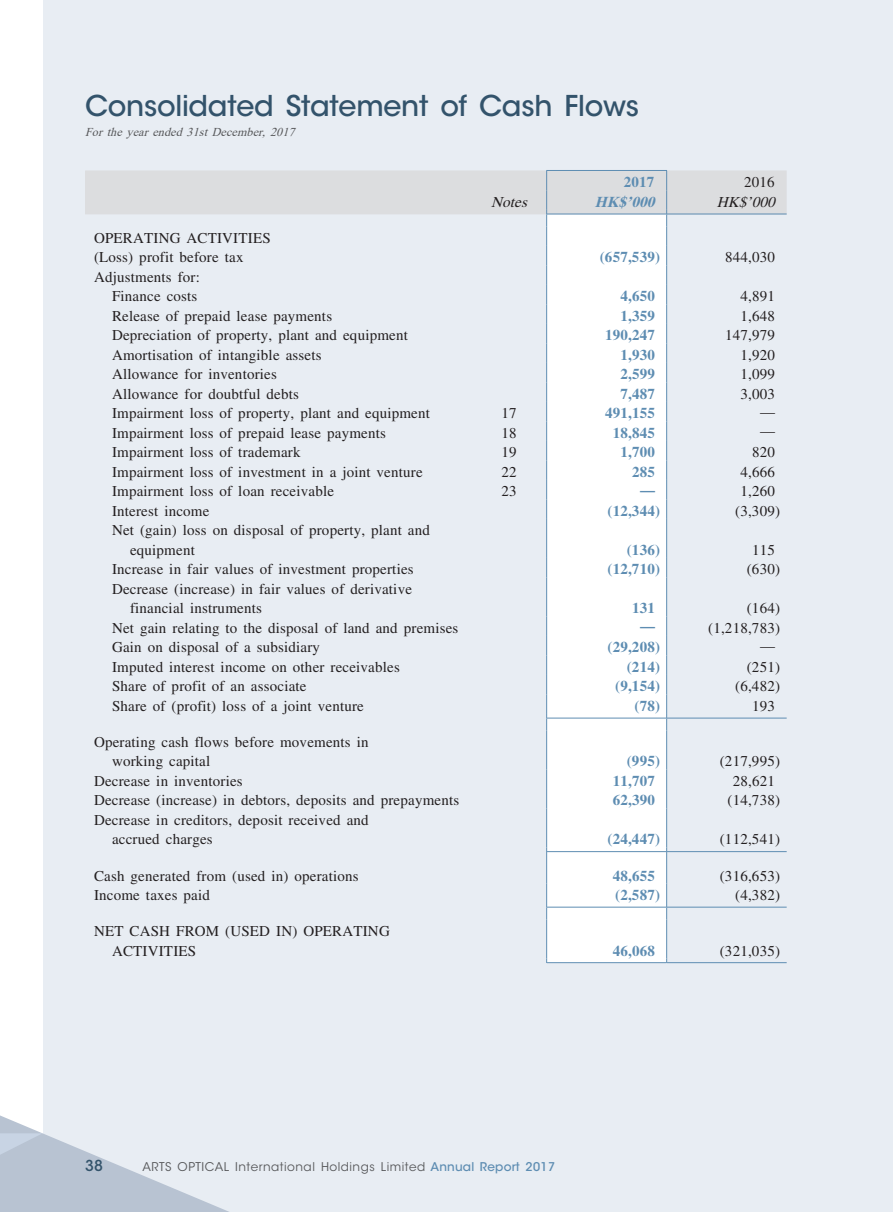
<style>
.page{position:relative;width:893px;height:1212px;background:#e8edf3}
.page>*{position:absolute;margin:0;border:0;box-sizing:border-box;transform-origin:0 0}
.t1{font:500 28.5px "ITC Avant Garde Std";letter-spacing:-.01em;color:#33536b}
._15_Table_Stub{font:15px/19.5px "Times LT Std";letter-spacing:.01em;color:#231f20}
._01_Body_Text{font:15px "Times LT Std";letter-spacing:.01em;color:#231f20}
._01_Body_Text-2{font:700 15px "Times LT Std";letter-spacing:.01em;color:#5e8db2}
._01_Body_Text-3{font:italic 15px "Times LT Std";color:#231f20}
._01_Body_Text-4{font:italic 700 15px "Times LT Std";color:#5e8db2}
.t2{font:500 15px "ITC Avant Garde Std";color:#33536b}
.t3{font:12px "ITC Avant Garde Std";letter-spacing:.04em;color:#57585a}
.t4{font:italic 12px "Times New Roman";color:#57585a}
.s1{font-weight:500;color:#5e8db2}
</style>
<div class="page">
<div style="left:0;top:0;width:43px;height:1212px;background:#fff"></div>
<svg style="left:0;top:1115px;width:229px;height:97px"></svg>
<div style="left:547px;top:519px;width:119px;height:443px;background:#fff"></div>
<hr style="left:546px;top:519px;width:1px;height:39px;background:#5e8db2">
<svg style="left:546px;top:558px;width:1px;height:19px"></svg>
<hr style="left:546px;top:577px;width:1px;height:39px;background:#5e8db2">
<hr style="left:546px;top:730px;width:1px;height:39px;background:#5e8db2">
<svg style="left:546px;top:769px;width:1px;height:39px"></svg>
<hr style="left:546px;top:808px;width:1px;height:39px;background:#5e8db2">
<hr style="left:546px;top:919px;width:1px;height:39px;background:#5e8db2">
<svg style="left:85px;top:170px;width:702px;height:349px"></svg>
<hr style="left:666px;top:519px;width:1px;height:39px;background:#5e8db2">
<svg style="left:666px;top:558px;width:1px;height:19px"></svg>
<hr style="left:666px;top:577px;width:1px;height:39px;background:#5e8db2">
<hr style="left:666px;top:730px;width:1px;height:39px;background:#5e8db2">
<svg style="left:666px;top:769px;width:1px;height:39px"></svg>
<hr style="left:666px;top:808px;width:1px;height:39px;background:#5e8db2">
<hr style="left:666px;top:919px;width:1px;height:39px;background:#5e8db2">
<svg style="left:546px;top:847px;width:1px;height:72px"></svg>
<svg style="left:666px;top:847px;width:1px;height:72px"></svg>
<svg style="left:546px;top:616px;width:1px;height:114px"></svg>
<svg style="left:666px;top:616px;width:1px;height:114px"></svg>
<hr style="left:547px;top:214px;width:119px;height:1px;background:#5e8db2">
<hr style="left:667px;top:214px;width:120px;height:1px;background:#5e8db2">
<hr style="left:547px;top:718px;width:119px;height:1px;background:#5e8db2">
<hr style="left:667px;top:718px;width:120px;height:1px;background:#5e8db2">
<hr style="left:547px;top:851px;width:119px;height:1px;background:#5e8db2">
<hr style="left:667px;top:851px;width:120px;height:1px;background:#5e8db2">
<hr style="left:547px;top:907px;width:119px;height:1px;background:#5e8db2">
<hr style="left:667px;top:907px;width:120px;height:1px;background:#5e8db2">
<hr style="left:547px;top:962px;width:119px;height:1px;background:#5e8db2">
<hr style="left:667px;top:962px;width:120px;height:1px;background:#5e8db2">
<h1 class="t1" style="left:85px;top:88px;width:556px">Consolidated Statement of Cash Flows</h1>
<p class="t4" style="left:85px;top:123px;width:215px">Fortheyearended31stDecember,2017</p>
<p class="_01_Body_Text-2" style="left:624px;top:173px;width:32px">2017</p>
<p class="_01_Body_Text" style="left:744px;top:174px;width:32px">2016</p>
<p class="_01_Body_Text-3" style="left:491px;top:193px;width:42px">Notes</p>
<p class="_01_Body_Text-4" style="left:595px;top:193px;width:66px">HK$’000</p>
<p class="_01_Body_Text-3" style="left:717px;top:193px;width:64px">HK$’000</p>
<p class="_15_Table_Stub" style="left:94px;top:228px;width:178px">OPERATING ACTIVITIES</p>
<p class="_15_Table_Stub" style="left:94px;top:247px;width:151px">(Loss) profit before tax</p>
<p class="_01_Body_Text-2" style="left:600px;top:248px;width:62px">(657,539)</p>
<p class="_01_Body_Text" style="left:725px;top:249px;width:51px">844,030</p>
<p class="_15_Table_Stub" style="left:94px;top:267px;width:107px">Adjustments for:</p>
<p class="_15_Table_Stub" style="left:112px;top:286px;width:87px">Finance costs</p>
<p class="_01_Body_Text-2" style="left:620px;top:287px;width:36px">4,650</p>
<p class="_01_Body_Text" style="left:740px;top:288px;width:36px">4,891</p>
<p class="_15_Table_Stub" style="left:112px;top:306px;width:222px">Release of prepaid lease payments</p>
<p class="_01_Body_Text-2" style="left:620px;top:307px;width:36px">1,359</p>
<p class="_01_Body_Text" style="left:740px;top:307px;width:36px">1,648</p>
<p class="_15_Table_Stub" style="left:112px;top:325px;width:297px">Depreciation of property, plant and equipment</p>
<p class="_01_Body_Text-2" style="left:605px;top:326px;width:51px">190,247</p>
<p class="_01_Body_Text" style="left:725px;top:327px;width:51px">147,979</p>
<p class="_15_Table_Stub" style="left:112px;top:345px;width:211px">Amortisation of intangible assets</p>
<p class="_01_Body_Text-2" style="left:620px;top:346px;width:36px">1,930</p>
<p class="_01_Body_Text" style="left:740px;top:346px;width:36px">1,920</p>
<p class="_15_Table_Stub" style="left:112px;top:364px;width:166px">Allowance for inventories</p>
<p class="_01_Body_Text-2" style="left:620px;top:365px;width:36px">2,599</p>
<p class="_01_Body_Text" style="left:740px;top:366px;width:36px">1,099</p>
<p class="_15_Table_Stub" style="left:112px;top:384px;width:188px">Allowance for doubtful debts</p>
<p class="_01_Body_Text-2" style="left:620px;top:385px;width:36px">7,487</p>
<p class="_01_Body_Text" style="left:740px;top:385px;width:36px">3,003</p>
<p class="_15_Table_Stub" style="left:112px;top:403px;width:319px">Impairment loss of property, plant and equipment</p>
<p class="_01_Body_Text" style="left:501px;top:405px;width:17px">17</p>
<p class="_01_Body_Text-2" style="left:605px;top:404px;width:51px">491,155</p>
<p class="_01_Body_Text" style="left:760px;top:403px;width:16px">—</p>
<p class="_15_Table_Stub" style="left:112px;top:423px;width:275px">Impairment loss of prepaid lease payments</p>
<p class="_01_Body_Text" style="left:501px;top:424px;width:17px">18</p>
<p class="_01_Body_Text-2" style="left:613px;top:424px;width:44px">18,845</p>
<p class="_01_Body_Text" style="left:760px;top:423px;width:16px">—</p>
<p class="_15_Table_Stub" style="left:112px;top:442px;width:190px">Impairment loss of trademark</p>
<p class="_01_Body_Text" style="left:501px;top:444px;width:17px">19</p>
<p class="_01_Body_Text-2" style="left:620px;top:443px;width:36px">1,700</p>
<p class="_01_Body_Text" style="left:752px;top:444px;width:24px">820</p>
<p class="_15_Table_Stub" style="left:112px;top:462px;width:312px">Impairment loss of investment in a joint venture</p>
<p class="_01_Body_Text" style="left:501px;top:463px;width:17px">22</p>
<p class="_01_Body_Text-2" style="left:632px;top:463px;width:24px">285</p>
<p class="_01_Body_Text" style="left:740px;top:463px;width:36px">4,666</p>
<p class="_15_Table_Stub" style="left:112px;top:481px;width:223px">Impairment loss of loan receivable</p>
<p class="_01_Body_Text" style="left:501px;top:483px;width:17px">23</p>
<p class="_01_Body_Text-2" style="left:640px;top:481px;width:16px">—</p>
<p class="_01_Body_Text" style="left:740px;top:483px;width:36px">1,260</p>
<p class="_15_Table_Stub" style="left:112px;top:501px;width:99px">Interest income</p>
<p class="_01_Body_Text-2" style="left:607px;top:502px;width:54px">(12,344)</p>
<p class="_01_Body_Text" style="left:735px;top:502px;width:46px">(3,309)</p>
<p class="_15_Table_Stub" style="left:130px;top:520px;width:301px;text-indent:-18px">Net (gain) loss on disposal of property, plant and equipment</p>
<p class="_01_Body_Text-2" style="left:627px;top:541px;width:35px">(136)</p>
<p class="_01_Body_Text" style="left:752px;top:541px;width:24px">115</p>
<p class="_15_Table_Stub" style="left:112px;top:559px;width:303px">Increase in fair values of investment properties</p>
<p class="_01_Body_Text-2" style="left:607px;top:560px;width:54px">(12,710)</p>
<p class="_01_Body_Text" style="left:747px;top:561px;width:35px">(630)</p>
<p class="_15_Table_Stub" style="left:130px;top:579px;width:283px;text-indent:-18px">Decrease (increase) in fair values of derivative financial instruments</p>
<p class="_01_Body_Text-2" style="left:632px;top:599px;width:24px">131</p>
<p class="_01_Body_Text" style="left:747px;top:600px;width:35px">(164)</p>
<p class="_15_Table_Stub" style="left:112px;top:618px;width:348px">Net gain relating to the disposal of land and premises</p>
<p class="_01_Body_Text-2" style="left:640px;top:617px;width:16px">—</p>
<p class="_01_Body_Text" style="left:708px;top:619px;width:73px">(1,218,783)</p>
<p class="_15_Table_Stub" style="left:112px;top:637px;width:210px">Gain on disposal of a subsidiary</p>
<p class="_01_Body_Text-2" style="left:607px;top:638px;width:54px">(29,208)</p>
<p class="_01_Body_Text" style="left:760px;top:637px;width:16px">—</p>
<p class="_15_Table_Stub" style="left:112px;top:657px;width:289px">Imputed interest income on other receivables</p>
<p class="_01_Body_Text-2" style="left:627px;top:658px;width:35px">(214)</p>
<p class="_01_Body_Text" style="left:747px;top:658px;width:35px">(251)</p>
<p class="_15_Table_Stub" style="left:112px;top:676px;width:196px">Share of profit of an associate</p>
<p class="_01_Body_Text-2" style="left:615px;top:677px;width:46px">(9,154)</p>
<p class="_01_Body_Text" style="left:735px;top:678px;width:46px">(6,482)</p>
<p class="_15_Table_Stub" style="left:112px;top:696px;width:253px">Share of (profit) loss of a joint venture</p>
<p class="_01_Body_Text-2" style="left:634px;top:697px;width:27px">(78)</p>
<p class="_01_Body_Text" style="left:752px;top:697px;width:24px">193</p>
<p class="_15_Table_Stub" style="left:112px;top:732px;width:258px;text-indent:-18px">Operating cash flows before movements in working capital</p>
<p class="_01_Body_Text-2" style="left:627px;top:752px;width:35px">(995)</p>
<p class="_01_Body_Text" style="left:720px;top:753px;width:62px">(217,995)</p>
<p class="_15_Table_Stub" style="left:94px;top:771px;width:150px">Decrease in inventories</p>
<p class="_01_Body_Text-2" style="left:613px;top:772px;width:44px">11,707</p>
<p class="_01_Body_Text" style="left:733px;top:772px;width:44px">28,621</p>
<p class="_15_Table_Stub" style="left:94px;top:791px;width:367px">Decrease (increase) in debtors, deposits and prepayments</p>
<p class="_01_Body_Text-2" style="left:613px;top:791px;width:44px">62,390</p>
<p class="_01_Body_Text" style="left:727px;top:792px;width:54px">(14,738)</p>
<p class="_15_Table_Stub" style="left:112px;top:810px;width:258px;text-indent:-18px">Decrease in creditors, deposit received and accrued charges</p>
<p class="_01_Body_Text-2" style="left:607px;top:830px;width:54px">(24,447)</p>
<p class="_01_Body_Text" style="left:720px;top:831px;width:62px">(112,541)</p>
<p class="_15_Table_Stub" style="left:94px;top:866px;width:266px">Cash generated from (used in) operations</p>
<p class="_01_Body_Text-2" style="left:613px;top:866px;width:44px">48,655</p>
<p class="_01_Body_Text" style="left:720px;top:867px;width:62px">(316,653)</p>
<p class="_15_Table_Stub" style="left:94px;top:885px;width:117px">Income taxes paid</p>
<p class="_01_Body_Text-2" style="left:615px;top:886px;width:46px">(2,587)</p>
<p class="_01_Body_Text" style="left:735px;top:886px;width:46px">(4,382)</p>
<p class="_15_Table_Stub" style="left:112px;top:921px;width:279px;text-indent:-18px">NET CASH FROM (USED IN) OPERATING<br>ACTIVITIES</p>
<p class="_01_Body_Text-2" style="left:613px;top:941px;width:44px">46,068</p>
<p class="_01_Body_Text" style="left:720px;top:942px;width:62px">(321,035)</p>
<p class="t2" style="left:85px;top:1156px;width:19px">38</p>
<p class="t3" style="left:143px;top:1159px;width:414px">ARTS OPTICAL International Holdings Limited <span class="s1">Annual Report 2017</span></p>
</div>
